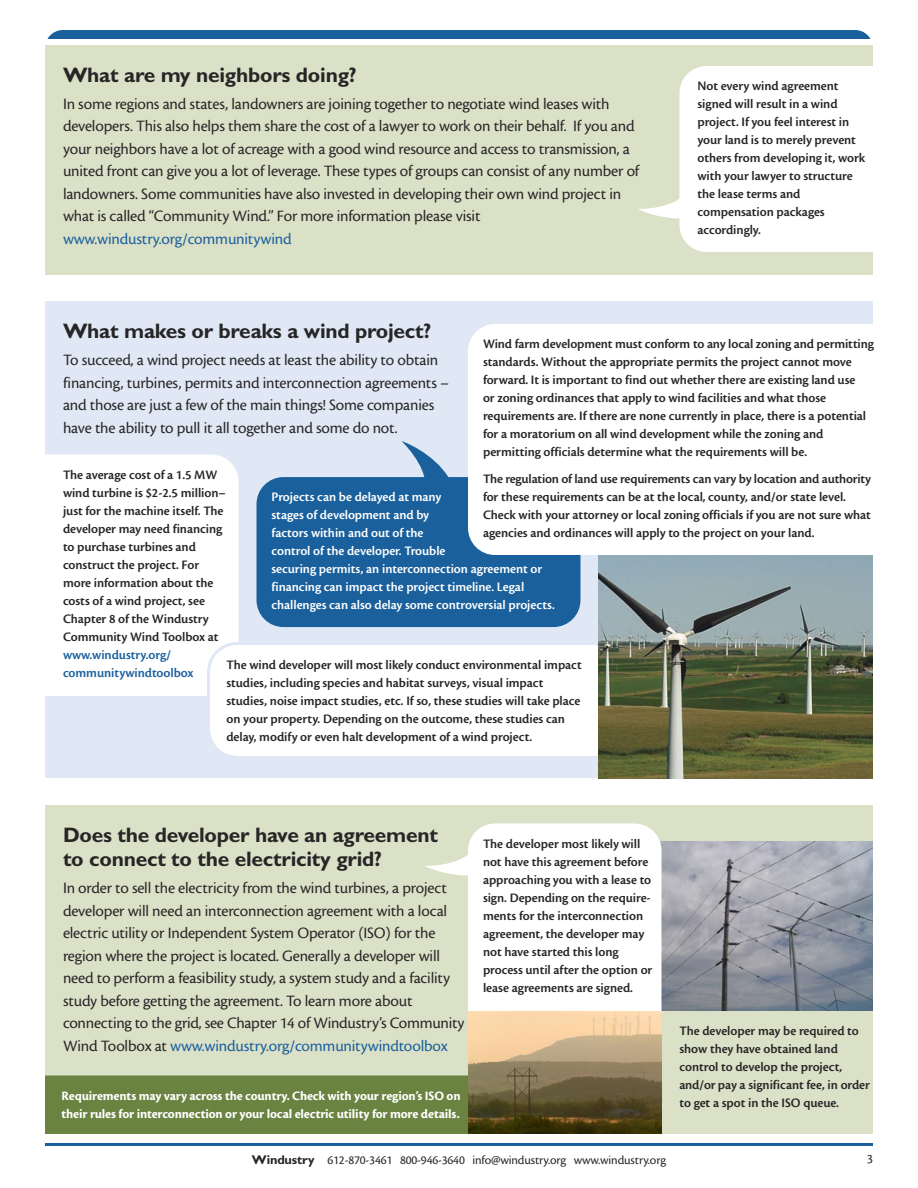
<style>
.page{position:relative;width:918px;height:1188px;background:#fff}
.page>*{position:absolute;margin:0;border:0;box-sizing:border-box;transform-origin:0 0}
.t1{font:700 21px/24px "Gill Sans";letter-spacing:-.01em;color:#272627}
.t2{font:16.5px/22.5px "Cronos MM 408 11";letter-spacing:-.01em;color:#272627}
.t3{font:16.5px "Cronos MM 408 11";letter-spacing:-.01em;color:#1a609d}
.t4{font:13.5px/18px "Cronos MM 574 11";letter-spacing:-.005em;color:#272627}
.t5{font:13.5px/18px "Cronos MM 574 11";letter-spacing:-.005em;color:#fff}
.t6{font:13.5px/18px "Cronos MM 574 11";letter-spacing:-.005em;color:#1a609d}
.t7{font:13.5px "Cronos MM 408 11";color:#272627}
.t8{font:13.35px/18px "Cronos MM 700 11";letter-spacing:-.01em;color:#fff}
.t9{font:12.75px "Cronos MM 408 11";letter-spacing:-.01em;color:#272627}
.s1{color:#1a609d}
.s2{font-family:"Gill Sans";font-weight:700}
</style>
<div class="page">
<div style="left:45px;top:806px;width:828px;height:328px;background:#dbe1c7"></div>
<div style="left:45px;top:30px;width:828px;height:60px;background:#1a609d;border-radius:18px"></div>
<div style="left:20px;top:39px;width:874px;height:29px;background:#fff"></div>
<div style="left:45px;top:302px;width:828px;height:476px;background:#dfe8f4"></div>
<img style="left:661px;top:842px;width:212px;height:169px">
<div style="left:12px;top:454px;width:226px;height:242px;background:#fff;border-radius:27px"></div>
<div style="left:256px;top:477px;width:324px;height:150px;background:#1a609d;border-radius:27px"></div>
<div style="left:207px;top:642px;width:391px;height:114px;background:#fff"></div>
<img style="left:598px;top:555px;width:275px;height:223px">
<div style="left:468px;top:324px;width:432px;height:231px;background:#fff;border-radius:27px"></div>
<svg style="left:401px;top:441px;width:49px;height:37px"></svg>
<div style="left:18px;top:1076px;width:477px;height:58px;background:#6a8341;border-radius:27px"></div>
<hr style="left:45px;top:1143px;width:828px;height:3px;background:#1a609d">
<div style="left:45px;top:45px;width:828px;height:229px;background:#dbe1c7"></div>
<div style="left:680px;top:66px;width:224px;height:186px;background:#fff;border-radius:27px"></div>
<svg style="left:638px;top:194px;width:42px;height:30px"></svg>
<div style="left:468px;top:824px;width:194px;height:219px;background:#fff;border-radius:27px"></div>
<svg style="left:425px;top:855px;width:43px;height:21px"></svg>
<img style="left:468px;top:1011px;width:194px;height:123px">
<div style="left:0;top:1072px;width:45px;height:71px;background:#fff"></div>
<h1 class="t1" style="left:63px;top:65px;width:295px">What are my neighbors doing?</h1>
<p class="t2" style="left:63px;top:94px;width:578px">In some regions and states, landowners are joining together to negotiate wind leases with developers. This also helps them share the cost of a lawyer to work on their behalf. If you and your neighbors have a lot of acreage with a good wind resource and access to transmission, a united front can give you a lot of leverage. These types of groups can consist of any number of landowners. Some communities have also invested in developing their own wind project in what is called “Community Wind.” For more information please visit</p>
<p class="t3" style="left:63px;top:233px;width:230px">www.windustry.org/communitywind</p>
<p class="t4" style="left:698px;top:78px;width:169px">Not every wind agreement signed will result in a wind project. If you feel interest in your land is to merely prevent others from developing it, work with your lawyer to structure the lease terms and compensation packages accordingly.</p>
<h1 class="t1" style="left:63px;top:322px;width:370px">What makes or breaks a wind project?</h1>
<p class="t2" style="left:63px;top:350px;width:388px">To succeed, a wind project needs at least the ability to obtain financing, turbines, permits and interconnection agreements – and those are just a few of the main things! Some companies have the ability to pull it all together and some do not.</p>
<p class="t4" style="left:483px;top:336px;width:392px">Wind farm development must conform to any local zoning and permitting standards. Without the appropriate permits the project cannot move forward. It is important to find out whether there are existing land use<br>or zoning ordinances that apply to wind facilities and what those requirements are. If there are none currently in place, there is a potential for a moratorium on all wind development while the zoning and permitting officials determine what the requirements will be.</p>
<p class="t4" style="left:483px;top:471px;width:390px">The regulation of land use requirements can vary by location and authority for these requirements can be at the local, county, and/or state level.<br>Check with your attorney or local zoning officials if you are not sure what agencies and ordinances will apply to the project on your land.</p>
<p class="t4" style="left:63px;top:467px;width:164px">The average cost of a 1.5 MW wind turbine is $2-2.5 million– just for the machine itself. The developer may need financing to purchase turbines and construct the project. For more information about the costs of a wind project, see<br>Chapter 8 of the Windustry<br>Community Wind Toolbox at</p>
<p class="t6" style="left:63px;top:647px;width:132px">www.windustry.org/ communitywindtoolbox</p>
<p class="t5" style="left:272px;top:489px;width:285px">Projects can be delayed at many<br>stages of development and by<br>factors within and out of the<br>control of the developer. Trouble<br>securing permits, an interconnection agreement or financing can impact the project timeline. Legal challenges can also delay some controversial projects.</p>
<p class="t4" style="left:226px;top:657px;width:357px">The wind developer will most likely conduct environmental impact studies, including species and habitat surveys, visual impact studies, noise impact studies, etc. If so, these studies will take place on your property. Depending on the outcome, these studies can delay, modify or even halt development of a wind project.</p>
<h1 class="t1" style="left:63px;top:826px;width:377px">Does the developer have an agreement to connect to the electricity grid?</h1>
<p class="t2" style="left:63px;top:878px;width:403px">In order to sell the electricity from the wind turbines, a project developer will need an interconnection agreement with a local electric utility or Independent System Operator (ISO) for the region where the project is located. Generally a developer will need to perform a feasibility study, a system study and a facility study before getting the agreement. To learn more about connecting to the grid, see Chapter 14 of Windustry’s Community Wind Toolbox at <span class="s1">www.windustry.org/communitywindtoolbox</span></p>
<p class="t8" style="left:62px;top:1088px;width:401px">Requirements may vary across the country. Check with your region’s ISO on their rules for interconnection or your local electric utility for more details.</p>
<p class="t4" style="left:483px;top:836px;width:171px">The developer most likely will not have this agreement before approaching you with a lease to sign. Depending on the require&shy;ments for the interconnection agreement, the developer may not have started this long process until after the option or lease agreements are signed.</p>
<p class="t4" style="left:680px;top:1023px;width:192px">The developer may be required to show they have obtained land control to develop the project, and/or pay a significant fee, in order to get a spot in the ISO queue.</p>
<p class="t9" style="left:252px;top:1155px;width:416px"><span class="s2">Windustry</span> 612-870-3461 800-946-3640 info@windustry.org www.windustry.org</p>
<p class="t7" style="left:867px;top:1154px;width:8px">3</p>
</div>
